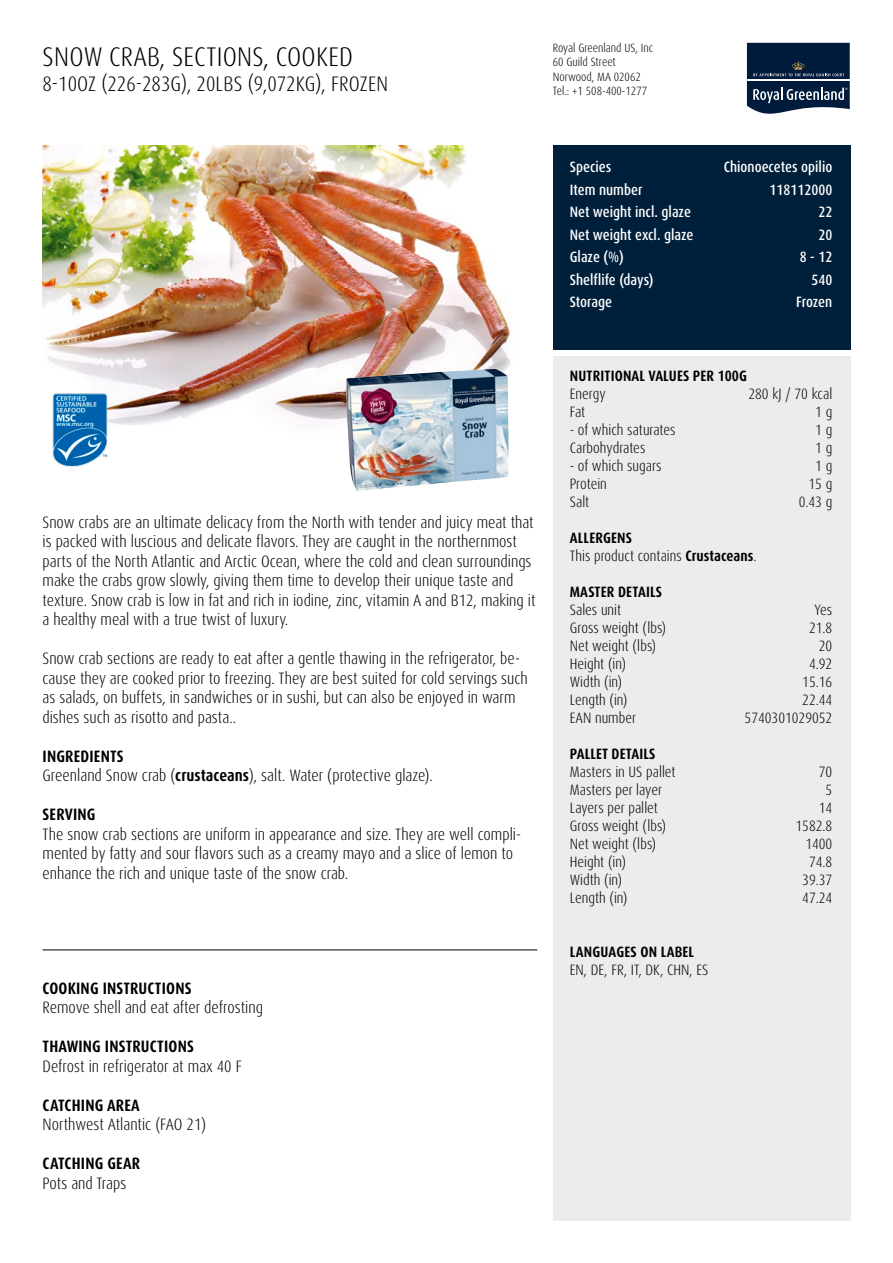
<style>
.page{position:relative;width:893px;height:1263px;background:#fff}
.page>*{position:absolute;margin:0;border:0;box-sizing:border-box;transform-origin:0 0}
.t1{font:300 condensed 27px "Dax Pro";letter-spacing:.01em;color:#000}
.t2{font:300 condensed 21px "Dax Pro";color:#000}
.t3{font:300 condensed 16.5px/19.5px "Dax Pro";color:#000}
.t4{font:700 condensed 16.5px "Dax Pro";letter-spacing:.01em;color:#000}
.t5{font:300 condensed 15px "Dax Pro";color:#000}
.t6{font:500 condensed 15px "Dax Pro";color:#fff}
.t7{font:700 condensed 15px "Dax Pro";letter-spacing:.01em;color:#000}
.t8{font:300 condensed 12px "Dax Pro";color:#000}
.s1{font-weight:700}
</style>
<div class="page">
<svg style="left:746px;top:42px;width:104px;height:72px;background:#2d435d"></svg>
<img style="left:43px;top:145px;width:470px;height:280px">
<div style="left:553px;top:145px;width:297px;height:204px;background:#001f3a"></div>
<div style="left:553px;top:356px;width:297px;height:864px;background:#ececec"></div>
<img style="left:43px;top:392px;width:75px;height:75px">
<img style="left:346px;top:369px;width:163px;height:122px">
<hr style="left:43px;top:950px;width:494px;height:1px;background:#000">
<p class="t1" style="left:43px;top:39px;width:312px">SNOW CRAB, SECTIONS, COOKED</p>
<p class="t2" style="left:43px;top:71px;width:347px">8-10OZ (226-283G), 20LBS (9,072KG), FROZEN</p>
<p class="t8" style="left:553px;top:40px;width:102px">Royal Greenland US, Inc</p>
<p class="t8" style="left:553px;top:54px;width:65px">60 Guild Street</p>
<p class="t8" style="left:553px;top:69px;width:90px">Norwood, MA 02062</p>
<p class="t8" style="left:553px;top:83px;width:96px">Tel.: +1 508-400-1277</p>
<p class="t3" style="left:43px;top:512px;width:495px">Snow crabs are an ultimate delicacy from the North with tender and juicy meat that is packed with luscious and delicate flavors. They are caught in the northernmost parts of the North Atlantic and Arctic Ocean, where the cold and clean surroundings make the crabs grow slowly, giving them time to develop their unique taste and texture. Snow crab is low in fat and rich in iodine, zinc, vitamin A and B12, making it a healthy meal with a true twist of luxury.</p>
<p class="t3" style="left:43px;top:649px;width:487px">Snow crab sections are ready to eat after a gentle thawing in the refrigerator, be&shy;cause they are cooked prior to freezing. They are best suited for cold servings such as salads, on buffets, in sandwiches or in sushi, but can also be enjoyed in warm dishes such as risotto and pasta..</p>
<p class="t4" style="left:43px;top:745px;width:83px">INGREDIENTS</p>
<p class="t3" style="left:43px;top:766px;width:392px">Greenland Snow crab (<span class="s1">crustaceans</span>), salt. Water (protective glaze).</p>
<p class="t4" style="left:43px;top:804px;width:54px">SERVING</p>
<p class="t3" style="left:43px;top:824px;width:480px">The snow crab sections are uniform in appearance and size. They are well compli&shy;mented by fatty and sour flavors such as a creamy mayo and a slice of lemon to enhance the rich and unique taste of the snow crab.</p>
<p class="t4" style="left:43px;top:977px;width:151px">COOKING INSTRUCTIONS</p>
<p class="t3" style="left:43px;top:998px;width:222px">Remove shell and eat after defrosting</p>
<p class="t4" style="left:43px;top:1036px;width:153px">THAWING INSTRUCTIONS</p>
<p class="t3" style="left:43px;top:1056px;width:201px">Defrost in refrigerator at max 40 F</p>
<p class="t4" style="left:43px;top:1094px;width:99px">CATCHING AREA</p>
<p class="t3" style="left:43px;top:1115px;width:165px">Northwest Atlantic (FAO 21)</p>
<p class="t4" style="left:43px;top:1153px;width:99px">CATCHING GEAR</p>
<p class="t3" style="left:43px;top:1173px;width:85px">Pots and Traps</p>
<p class="t6" style="left:570px;top:157px;width:43px">Species</p>
<p class="t6" style="left:724px;top:157px;width:110px">Chionoecetes opilio</p>
<p class="t6" style="left:570px;top:180px;width:74px">Item number</p>
<p class="t6" style="left:769px;top:180px;width:64px">118112000</p>
<p class="t6" style="left:570px;top:202px;width:123px">Net weight incl. glaze</p>
<p class="t6" style="left:818px;top:202px;width:15px">22</p>
<p class="t6" style="left:570px;top:225px;width:125px">Net weight excl. glaze</p>
<p class="t6" style="left:818px;top:225px;width:15px">20</p>
<p class="t6" style="left:570px;top:247px;width:56px">Glaze (%)</p>
<p class="t6" style="left:800px;top:247px;width:34px">8 - 12</p>
<p class="t6" style="left:570px;top:270px;width:85px">Shelflife (days)</p>
<p class="t6" style="left:811px;top:270px;width:22px">540</p>
<p class="t6" style="left:570px;top:292px;width:44px">Storage</p>
<p class="t6" style="left:796px;top:292px;width:38px">Frozen</p>
<p class="t7" style="left:570px;top:366px;width:179px">NUTRITIONAL VALUES PER 100G</p>
<p class="t5" style="left:570px;top:384px;width:38px">Energy</p>
<p class="t5" style="left:748px;top:384px;width:85px">280 kJ / 70 kcal</p>
<p class="t5" style="left:570px;top:402px;width:17px">Fat</p>
<p class="t5" style="left:815px;top:402px;width:19px">1 g</p>
<p class="t5" style="left:570px;top:420px;width:107px">- of which saturates</p>
<p class="t5" style="left:815px;top:420px;width:19px">1 g</p>
<p class="t5" style="left:570px;top:438px;width:77px">Carbohydrates</p>
<p class="t5" style="left:815px;top:438px;width:19px">1 g</p>
<p class="t5" style="left:570px;top:456px;width:93px">- of which sugars</p>
<p class="t5" style="left:815px;top:456px;width:19px">1 g</p>
<p class="t5" style="left:570px;top:474px;width:39px">Protein</p>
<p class="t5" style="left:808px;top:474px;width:25px">15 g</p>
<p class="t5" style="left:570px;top:492px;width:21px">Salt</p>
<p class="t5" style="left:799px;top:492px;width:35px">0.43 g</p>
<p class="t7" style="left:570px;top:528px;width:64px">ALLERGENS</p>
<p class="t5" style="left:570px;top:546px;width:188px">This product contains <span class="s1">Crustaceans</span>.</p>
<p class="t7" style="left:570px;top:582px;width:94px">MASTER DETAILS</p>
<p class="t5" style="left:570px;top:600px;width:53px">Sales unit</p>
<p class="t5" style="left:815px;top:600px;width:19px">Yes</p>
<p class="t5" style="left:570px;top:618px;width:98px">Gross weight (lbs)</p>
<p class="t5" style="left:809px;top:618px;width:25px">21.8</p>
<p class="t5" style="left:570px;top:636px;width:88px">Net weight (lbs)</p>
<p class="t5" style="left:819px;top:636px;width:15px">20</p>
<p class="t5" style="left:570px;top:654px;width:58px">Height (in)</p>
<p class="t5" style="left:809px;top:654px;width:25px">4.92</p>
<p class="t5" style="left:570px;top:672px;width:54px">Width (in)</p>
<p class="t5" style="left:802px;top:672px;width:32px">15.16</p>
<p class="t5" style="left:570px;top:690px;width:59px">Length (in)</p>
<p class="t5" style="left:802px;top:690px;width:32px">22.44</p>
<p class="t5" style="left:570px;top:708px;width:68px">EAN number</p>
<p class="t5" style="left:745px;top:708px;width:89px">5740301029052</p>
<p class="t7" style="left:570px;top:744px;width:87px">PALLET DETAILS</p>
<p class="t5" style="left:570px;top:762px;width:107px">Masters in US pallet</p>
<p class="t5" style="left:819px;top:762px;width:15px">70</p>
<p class="t5" style="left:570px;top:780px;width:94px">Masters per layer</p>
<p class="t5" style="left:826px;top:780px;width:8px">5</p>
<p class="t5" style="left:570px;top:798px;width:90px">Layers per pallet</p>
<p class="t5" style="left:819px;top:798px;width:15px">14</p>
<p class="t5" style="left:570px;top:816px;width:98px">Gross weight (lbs)</p>
<p class="t5" style="left:795px;top:816px;width:38px">1582.8</p>
<p class="t5" style="left:570px;top:834px;width:88px">Net weight (lbs)</p>
<p class="t5" style="left:805px;top:834px;width:28px">1400</p>
<p class="t5" style="left:570px;top:852px;width:58px">Height (in)</p>
<p class="t5" style="left:809px;top:852px;width:25px">74.8</p>
<p class="t5" style="left:570px;top:870px;width:54px">Width (in)</p>
<p class="t5" style="left:802px;top:870px;width:32px">39.37</p>
<p class="t5" style="left:570px;top:888px;width:59px">Length (in)</p>
<p class="t5" style="left:802px;top:888px;width:32px">47.24</p>
<p class="t7" style="left:570px;top:942px;width:126px">LANGUAGES ON LABEL</p>
<p class="t5" style="left:570px;top:960px;width:140px">EN, DE, FR, IT, DK, CHN, ES</p>
</div>
